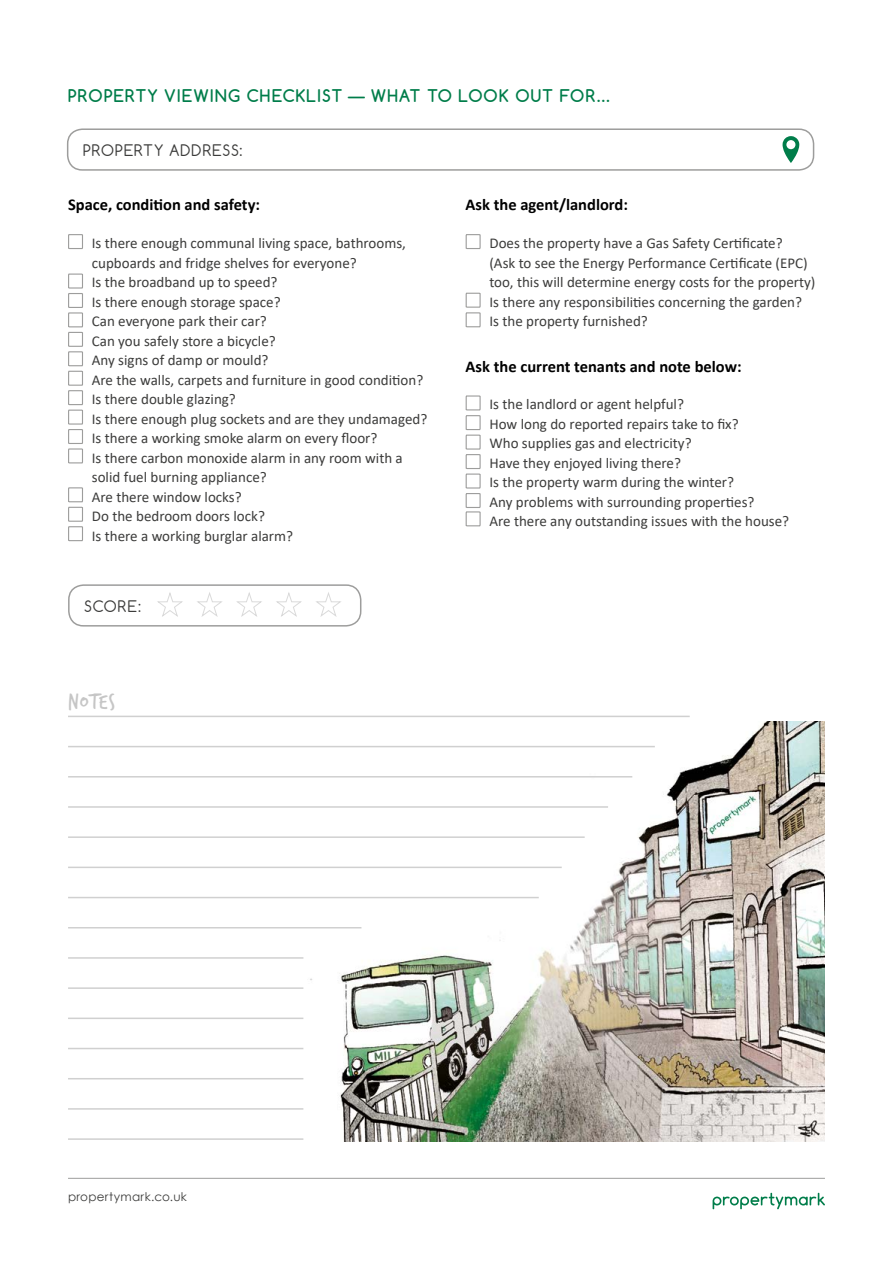
<style>
.page{position:relative;width:893px;height:1263px;background:#fff}
.page>*{position:absolute;margin:0;border:0;box-sizing:border-box;transform-origin:0 0}
.t1{font:22.65px "Trash Hand";letter-spacing:.05em;color:#c6c6c6}
.t2{font:700 16.5px "Calibri";color:#000}
.t3{font:700 16.5px "Comfortaa";letter-spacing:.07em;color:#007d4a}
.t4{font:15px/19.5px "Calibri";color:#3c3c3b}
.t5{font:15px "Comfortaa";letter-spacing:.06em;color:#3c3c3b}
.t6{font:12px "Century Gothic";letter-spacing:.025em;color:#3c3c3b}
</style>
<div class="page">
<img style="left:230px;top:722px;width:595px;height:420px">
<div style="left:466px;top:234px;width:15px;height:15px;border:1px solid #9d9d9c"></div>
<div style="left:466px;top:395px;width:15px;height:15px;border:1px solid #9d9d9c"></div>
<div style="left:466px;top:293px;width:15px;height:15px;border:1px solid #9d9d9c"></div>
<div style="left:466px;top:312px;width:15px;height:15px;border:1px solid #9d9d9c"></div>
<div style="left:466px;top:454px;width:15px;height:15px;border:1px solid #9d9d9c"></div>
<div style="left:466px;top:473px;width:15px;height:15px;border:1px solid #9d9d9c"></div>
<div style="left:466px;top:493px;width:15px;height:15px;border:1px solid #9d9d9c"></div>
<div style="left:466px;top:511px;width:15px;height:15px;border:1px solid #9d9d9c"></div>
<div style="left:466px;top:415px;width:15px;height:15px;border:1px solid #9d9d9c"></div>
<div style="left:466px;top:435px;width:15px;height:15px;border:1px solid #9d9d9c"></div>
<div style="left:68px;top:234px;width:15px;height:15px;border:1px solid #9d9d9c"></div>
<div style="left:68px;top:274px;width:15px;height:15px;border:1px solid #9d9d9c"></div>
<div style="left:68px;top:312px;width:15px;height:15px;border:1px solid #9d9d9c"></div>
<div style="left:68px;top:351px;width:15px;height:15px;border:1px solid #9d9d9c"></div>
<div style="left:68px;top:293px;width:15px;height:15px;border:1px solid #9d9d9c"></div>
<div style="left:68px;top:332px;width:15px;height:15px;border:1px solid #9d9d9c"></div>
<div style="left:68px;top:371px;width:15px;height:15px;border:1px solid #9d9d9c"></div>
<div style="left:68px;top:410px;width:15px;height:15px;border:1px solid #9d9d9c"></div>
<div style="left:68px;top:448px;width:15px;height:15px;border:1px solid #9d9d9c"></div>
<div style="left:68px;top:507px;width:15px;height:15px;border:1px solid #9d9d9c"></div>
<div style="left:68px;top:526px;width:15px;height:15px;border:1px solid #9d9d9c"></div>
<div style="left:68px;top:429px;width:15px;height:15px;border:1px solid #9d9d9c"></div>
<div style="left:68px;top:487px;width:15px;height:15px;border:1px solid #9d9d9c"></div>
<div style="left:68px;top:390px;width:15px;height:15px;border:1px solid #9d9d9c"></div>
<hr style="left:68px;top:897px;width:471px;height:1px;background:#d0d0d0">
<hr style="left:68px;top:836px;width:517px;height:2px;background:#d0d0d0">
<hr style="left:68px;top:776px;width:564px;height:1px;background:#d0d0d0">
<hr style="left:68px;top:927px;width:293px;height:1px;background:#d0d0d0">
<hr style="left:68px;top:867px;width:494px;height:1px;background:#d0d0d0">
<hr style="left:68px;top:806px;width:540px;height:2px;background:#d0d0d0">
<hr style="left:68px;top:746px;width:587px;height:1px;background:#d0d0d0">
<hr style="left:68px;top:716px;width:622px;height:1px;background:#d0d0d0">
<hr style="left:68px;top:957px;width:235px;height:2px;background:#d0d0d0">
<hr style="left:68px;top:1017px;width:235px;height:2px;background:#d0d0d0">
<hr style="left:68px;top:987px;width:235px;height:2px;background:#d0d0d0">
<hr style="left:68px;top:1048px;width:235px;height:1px;background:#d0d0d0">
<hr style="left:68px;top:1108px;width:235px;height:2px;background:#d0d0d0">
<hr style="left:68px;top:1078px;width:235px;height:1px;background:#d0d0d0">
<hr style="left:68px;top:1138px;width:235px;height:2px;background:#d0d0d0">
<div style="left:67px;top:128px;width:747px;height:43px;border:2px solid #9d9d9c;border-radius:15px"></div>
<div style="left:68px;top:584px;width:293px;height:42px;border:2px solid #9d9d9c;border-radius:15px"></div>
<svg style="left:157px;top:592px;width:26px;height:25px"></svg>
<svg style="left:236px;top:592px;width:26px;height:25px"></svg>
<svg style="left:197px;top:592px;width:25px;height:25px"></svg>
<svg style="left:276px;top:592px;width:26px;height:25px"></svg>
<svg style="left:316px;top:592px;width:25px;height:25px"></svg>
<hr style="left:68px;top:1178px;width:757px;height:1px;background:#9d9d9c">
<svg style="left:713px;top:1193px;width:112px;height:16px"></svg>
<svg style="left:782px;top:136px;width:17px;height:27px"></svg>
<p class="t3" style="left:68px;top:85px;width:543px">PROPERTY VIEWING CHECKLIST — WHAT TO LOOK OUT FOR...</p>
<p class="t5" style="left:83px;top:141px;width:161px">PROPERTY ADDRESS:</p>
<p class="t2" style="left:68px;top:193px;width:194px">Space, condition and safety:</p>
<p class="t4" style="left:92px;top:233px;width:337px">Is there enough communal living space, bathrooms, cupboards and fridge shelves for everyone?<br>Is the broadband up to speed?<br>Is there enough storage space?<br>Can everyone park their car?<br>Can you safely store a bicycle?<br>Any signs of damp or mould?<br>Are the walls, carpets and furniture in good condition?<br>Is there double glazing?<br>Is there enough plug sockets and are they undamaged?<br>Is there a working smoke alarm on every floor?<br>Is there carbon monoxide alarm in any room with a solid fuel burning appliance?<br>Are there window locks?<br>Do the bedroom doors lock?<br>Is there a working burglar alarm?</p>
<p class="t5" style="left:84px;top:597px;width:58px">SCORE:</p>
<h1 class="t1" style="left:68px;top:691px;width:48px">Notes</h1>
<p class="t2" style="left:466px;top:193px;width:164px">Ask the agent/landlord:</p>
<p class="t4" style="left:489px;top:233px;width:328px">Does the property have a Gas Safety Certificate?<br>(Ask to see the Energy Performance Certificate (EPC) too, this will determine energy costs for the property)<br>Is there any responsibilities concerning the garden?<br>Is the property furnished?</p>
<p class="t2" style="left:466px;top:354px;width:277px">Ask the current tenants and note below:</p>
<p class="t4" style="left:489px;top:394px;width:301px">Is the landlord or agent helpful?<br>How long do reported repairs take to fix?<br>Who supplies gas and electricity?<br>Have they enjoyed living there?<br>Is the property warm during the winter?<br>Any problems with surrounding properties?<br>Are there any outstanding issues with the house?</p>
<p class="t6" style="left:68px;top:1188px;width:120px">propertymark.co.uk</p>
</div>
